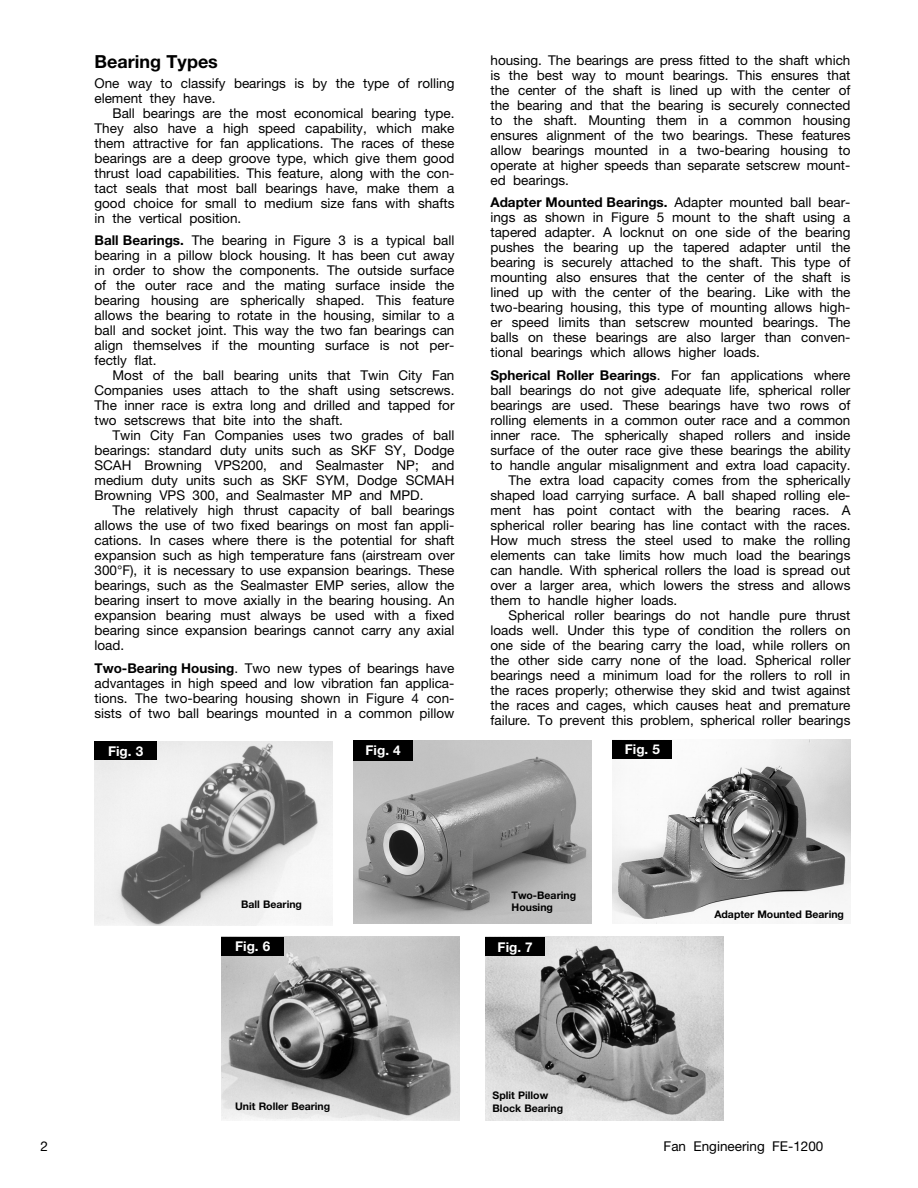
<style>
.page{position:relative;width:918px;height:1188px;background:#fff}
.page>*{position:absolute;margin:0;border:0;box-sizing:border-box;transform-origin:0 0}
.t1{font:700 18px "Helvetica Neue";color:#000}
.t2{font:13.5px/15px "Helvetica Neue";color:#000;text-align:justify}
.t3{font:700 13.5px "Helvetica Neue";color:#fff}
.t4{font:700 10.5px/12.6px "Helvetica Neue";color:#000}
.s1{font-weight:700}
</style>
<div class="page">
<img style="left:486px;top:937px;width:237px;height:183px">
<div style="left:486px;top:937px;width:59px;height:19px;background:#000"></div>
<img style="left:222px;top:937px;width:237px;height:183px">
<div style="left:222px;top:937px;width:62px;height:18px;background:#000"></div>
<img style="left:94px;top:741px;width:238px;height:184px">
<div style="left:94px;top:741px;width:63px;height:19px;background:#000"></div>
<img style="left:354px;top:740px;width:237px;height:183px">
<div style="left:354px;top:740px;width:59px;height:21px;background:#000"></div>
<img style="left:613px;top:740px;width:237px;height:183px">
<div style="left:613px;top:740px;width:59px;height:18px;background:#000"></div>
<h1 class="t1" style="left:94px;top:51px;width:125px">Bearing Types</h1>
<p class="t2" style="left:94px;top:75px;width:361px">One way to classify bearings is by the type of rolling element they have.</p>
<p class="t2" style="left:94px;top:105px;width:362px;text-indent:18px">Ball bearings are the most economical bearing type.<br>They also have a high speed capability, which make them attractive for fan applications. The races of these bearings are a deep groove type, which give them good thrust load capabilities. This feature, along with the con&shy;tact seals that most ball bearings have, make them a good choice for small to medium size fans with shafts in the vertical position.</p>
<p class="t2" style="left:94px;top:233px;width:362px"><span class="s1">Ball Bearings.</span> The bearing in Figure 3 is a typical ball bearing in a pillow block housing. It has been cut away in order to show the components. The outside surface of the outer race and the mating surface inside the bearing housing are spherically shaped. This feature allows the bearing to rotate in the housing, similar to a ball and socket joint. This way the two fan bearings can align themselves if the mounting surface is not per&shy;fectly flat.</p>
<p class="t2" style="left:94px;top:368px;width:362px;text-indent:18px">Most of the ball bearing units that Twin City Fan Companies uses attach to the shaft using setscrews.<br>The inner race is extra long and drilled and tapped for two setscrews that bite into the shaft.</p>
<p class="t2" style="left:94px;top:428px;width:362px;text-indent:18px">Twin City Fan Companies uses two grades of ball bearings: standard duty units such as SKF SY, Dodge SCAH Browning VPS200, and Sealmaster NP; and medium duty units such as SKF SYM, Dodge SCMAH Browning VPS 300, and Sealmaster MP and MPD.</p>
<p class="t2" style="left:94px;top:503px;width:362px;text-indent:18px">The relatively high thrust capacity of ball bearings allows the use of two fixed bearings on most fan appli&shy;cations. In cases where there is the potential for shaft expansion such as high temperature fans (airstream over 300°F), it is necessary to use expansion bearings. These bearings, such as the Sealmaster EMP series, allow the bearing insert to move axially in the bearing housing. An expansion bearing must always be used with a fixed bearing since expansion bearings cannot carry any axial load.</p>
<p class="t2" style="left:94px;top:660px;width:362px"><span class="s1">Two-Bearing Housing</span>. Two new types of bearings have advantages in high speed and low vibration fan applica&shy;tions. The two-bearing housing shown in Figure 4 con&shy;sists of two ball bearings mounted in a common pillow</p>
<p class="t2" style="left:490px;top:52px;width:362px">housing. The bearings are press fitted to the shaft which is the best way to mount bearings. This ensures that the center of the shaft is lined up with the center of the bearing and that the bearing is securely connected to the shaft. Mounting them in a common housing ensures alignment of the two bearings. These features allow bearings mounted in a two-bearing housing to operate at higher speeds than separate setscrew mount&shy;ed bearings.</p>
<p class="t2" style="left:490px;top:195px;width:362px"><span class="s1">Adapter Mounted Bearings.</span> Adapter mounted ball bear&shy;ings as shown in Figure 5 mount to the shaft using a tapered adapter. A locknut on one side of the bearing pushes the bearing up the tapered adapter until the bearing is securely attached to the shaft. This type of mounting also ensures that the center of the shaft is lined up with the center of the bearing. Like with the two-bearing housing, this type of mounting allows high&shy;er speed limits than setscrew mounted bearings. The balls on these bearings are also larger than conven&shy;tional bearings which allows higher loads.</p>
<p class="t2" style="left:490px;top:367px;width:361px"><span class="s1">Spherical Roller Bearings</span>. For fan applications where</p>
<p class="t2" style="left:490px;top:382px;width:361px">ball bearings do not give adequate life, spherical roller</p>
<p class="t2" style="left:490px;top:397px;width:361px">bearings are used. These bearings have two rows of</p>
<p class="t2" style="left:490px;top:412px;width:361px">rolling elements in a common outer race and a common</p>
<p class="t2" style="left:490px;top:427px;width:362px">inner race. The spherically shaped rollers and inside</p>
<p class="t2" style="left:490px;top:442px;width:361px">surface of the outer race give these bearings the ability</p>
<p class="t2" style="left:490px;top:457px;width:361px">to handle angular misalignment and extra load capacity.</p>
<p class="t2" style="left:508px;top:472px;width:344px">The extra load capacity comes from the spherically</p>
<p class="t2" style="left:490px;top:487px;width:362px">shaped load carrying surface. A ball shaped rolling ele-</p>
<p class="t2" style="left:490px;top:502px;width:361px">ment has point contact with the bearing races. A</p>
<p class="t2" style="left:490px;top:517px;width:362px">spherical roller bearing has line contact with the races.</p>
<p class="t2" style="left:490px;top:532px;width:361px">How much stress the steel used to make the rolling</p>
<p class="t2" style="left:490px;top:547px;width:361px">elements can take limits how much load the bearings</p>
<p class="t2" style="left:490px;top:562px;width:361px">can handle. With spherical rollers the load is spread out</p>
<p class="t2" style="left:490px;top:577px;width:362px">over a larger area, which lowers the stress and allows</p>
<p class="t2" style="left:490px;top:592px;width:188px">them to handle higher loads.</p>
<p class="t2" style="left:508px;top:607px;width:343px">Spherical roller bearings do not handle pure thrust</p>
<p class="t2" style="left:490px;top:622px;width:362px">loads well. Under this type of condition the rollers on</p>
<p class="t2" style="left:490px;top:637px;width:362px">one side of the bearing carry the load, while rollers on</p>
<p class="t2" style="left:490px;top:652px;width:362px">the other side carry none of the load. Spherical roller</p>
<p class="t2" style="left:490px;top:667px;width:361px">bearings need a minimum load for the rollers to roll in</p>
<p class="t2" style="left:490px;top:682px;width:362px">the races properly; otherwise they skid and twist against</p>
<p class="t2" style="left:490px;top:697px;width:361px">the races and cages, which causes heat and premature</p>
<p class="t2" style="left:490px;top:712px;width:361px">failure. To prevent this problem, spherical roller bearings</p>
<p class="t3" style="left:108px;top:743px;width:37px">Fig. 3</p>
<p class="t3" style="left:366px;top:742px;width:37px">Fig. 4</p>
<p class="t3" style="left:625px;top:741px;width:37px">Fig. 5</p>
<p class="t4" style="left:241px;top:898px;width:62px">Ball Bearing</p>
<p class="t3" style="left:235px;top:938px;width:37px">Fig. 6</p>
<p class="t4" style="left:512px;top:888px;width:66px">Two-Bearing<br>Housing</p>
<p class="t3" style="left:498px;top:938px;width:37px">Fig. 7</p>
<p class="t4" style="left:714px;top:908px;width:131px">Adapter Mounted Bearing</p>
<p class="t4" style="left:235px;top:1100px;width:97px">Unit Roller Bearing</p>
<p class="t4" style="left:493px;top:1089px;width:72px">Split Pillow<br>Block Bearing</p>
<p class="t2" style="left:40px;top:1138px;width:9px">2</p>
<p class="t2" style="left:664px;top:1138px;width:161px">Fan Engineering FE-1200</p>
</div>
